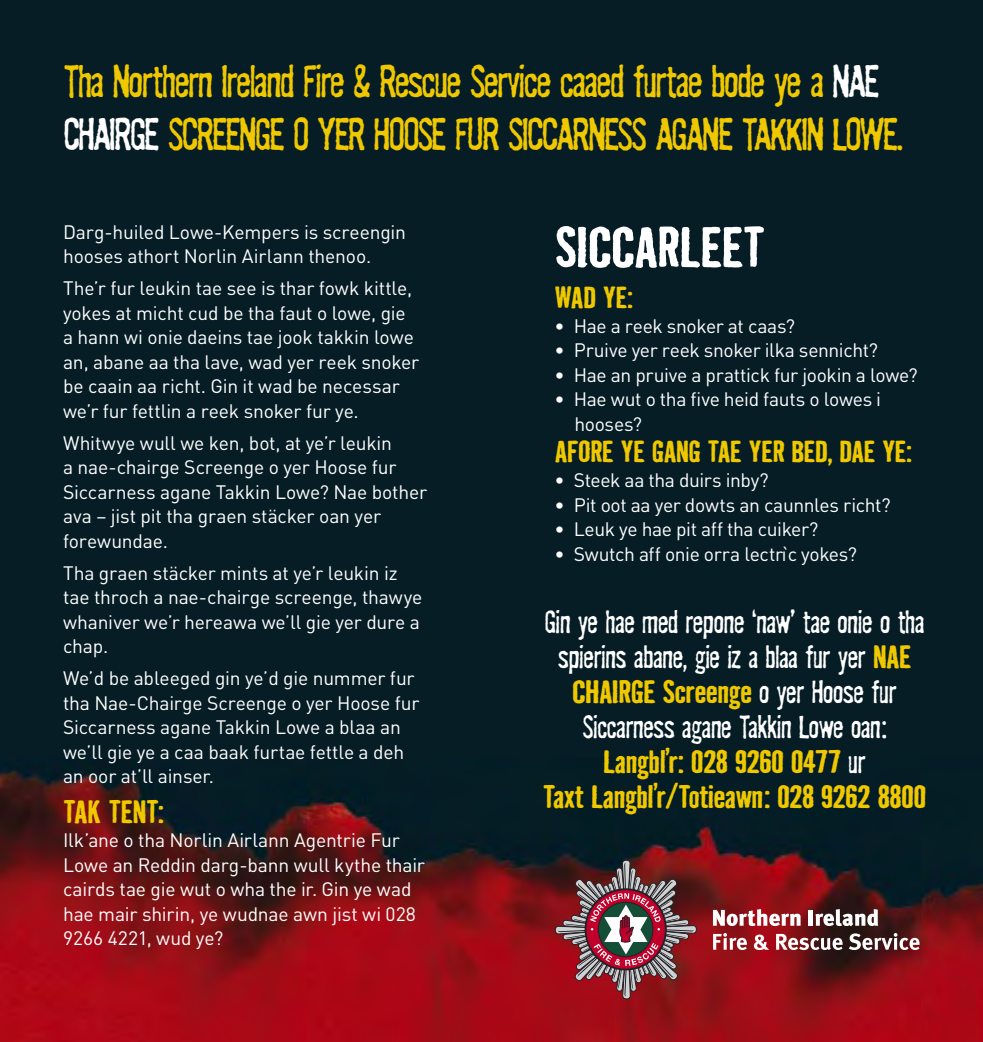
<style>
.page{position:relative;width:983px;height:1042px;background:#fff}
.page>*{position:absolute;margin:0;border:0;box-sizing:border-box;transform-origin:0 0}
.t1{font:700 52.5px "Badhouse";letter-spacing:-.025em;color:#fff}
.t2{font:300 42px/52.5px "Badhouse";letter-spacing:-.065em;color:#efc800}
.t3{font:300 29.75px/35px "Badhouse";letter-spacing:-.04em;color:#fff;text-align:center}
.t4{font:700 29.75px "Badhouse";letter-spacing:-.025em;color:#efc800}
.t5{font:700 28px "Badhouse";letter-spacing:-.03em;color:#efc800}
.t6{font:19.25px/24.5px "DIN";letter-spacing:-.01em;color:#fff}
.s1{color:#fff}
.s2{font-weight:700;color:#efc800}
</style>
<div class="page">
<div style="left:0;top:0;width:982px;height:1042px;background:#061d26"></div>
<img style="left:0;top:758px;width:982px;height:284px">
<svg style="left:712px;top:909px;width:88px;height:17px"></svg>
<hr style="left:808px;top:910px;width:4px;height:16px;background:#fff">
<svg style="left:815px;top:909px;width:62px;height:17px"></svg>
<svg style="left:712px;top:933px;width:34px;height:17px"></svg>
<svg style="left:753px;top:934px;width:16px;height:16px"></svg>
<svg style="left:775px;top:934px;width:67px;height:16px"></svg>
<svg style="left:848px;top:933px;width:71px;height:17px"></svg>
<svg style="left:554px;top:859px;width:143px;height:141px;background:#834248"></svg>
<h2 class="t2" style="left:63px;top:54px;width:842px">Tha Northern Ireland Fire &amp; Rescue Service caaed furtae bode ye a <span class="s1">NAE<br>CHAIRGE</span> SCREENGE O YER HOOSE FUR SICCARNESS AGANE TAKKIN LOWE.</h2>
<p class="t6" style="left:63px;top:219px;width:344px">Darg-huiled Lowe-Kempers is screengin hooses athort Norlin Airlann thenoo.</p>
<p class="t6" style="left:63px;top:276px;width:358px">The’r fur leukin tae see is thar fowk kittle, yokes at micht cud be tha faut o lowe, gie a hann wi onie daeins tae jook takkin lowe an, abane aa tha lave, wad yer reek snoker be caain aa richt. Gin it wad be necessar we’r fur fettlin a reek snoker fur ye.</p>
<p class="t6" style="left:63px;top:430px;width:365px">Whitwye wull we ken, bot, at ye’r leukin<br>a nae-chairge Screenge o yer Hoose fur Siccarness agane Takkin Lowe? Nae bother ava – jist pit tha graen stäcker oan yer forewundae.</p>
<p class="t6" style="left:63px;top:560px;width:361px">Tha graen stäcker mints at ye’r leukin iz tae throch a nae-chairge screenge, thawye whaniver we’r hereawa we’ll gie yer dure a chap.</p>
<p class="t6" style="left:63px;top:666px;width:358px">We’d be ableeged gin ye’d gie nummer fur tha Nae-Chairge Screenge o yer Hoose fur Siccarness agane Takkin Lowe a blaa an we’ll gie ye a caa baak furtae fettle a deh an oor at’ll ainser.</p>
<h3 class="t4" style="left:63px;top:790px;width:103px">TAK TENT:</h3>
<p class="t6" style="left:63px;top:827px;width:363px">Ilk’ane o tha Norlin Airlann Agentrie Fur Lowe an Reddin darg-bann wull kythe thair cairds tae gie wut o wha the ir. Gin ye wad hae mair shirin, ye wudnae awn jist wi 028<br>9266 4221, wud ye?</p>
<h1 class="t1" style="left:554px;top:210px;width:213px">SICCARLEET</h1>
<h3 class="t5" style="left:554px;top:278px;width:80px">WAD YE:</h3>
<p class="t6" style="left:554px;top:313px;width:242px">• Hae a reek snoker at caas?</p>
<p class="t6" style="left:554px;top:338px;width:325px">• Pruive yer reek snoker ilka sennicht?</p>
<p class="t6" style="left:554px;top:362px;width:365px">• Hae an pruive a prattick fur jookin a lowe?</p>
<p class="t6" style="left:574px;top:387px;width:308px;text-indent:-20px">• Hae wut o tha five heid fauts o lowes i hooses?</p>
<h3 class="t5" style="left:554px;top:432px;width:359px">AFORE YE GANG TAE YER BED, DAE YE:</h3>
<p class="t6" style="left:554px;top:467px;width:216px">• Steek aa tha duirs inby?</p>
<p class="t6" style="left:554px;top:492px;width:337px">• Pit oot aa yer dowts an caunnles richt?</p>
<p class="t6" style="left:554px;top:516px;width:265px">• Leuk ye hae pit aff tha cuiker?</p>
<p class="t6" style="left:554px;top:541px;width:304px">• Swutch aff onie orra lectrìc yokes?</p>
<h3 class="t3" style="left:542px;top:603px;width:385px">Gin ye hae med repone ‘naw’ tae onie o tha spierins abane, gie iz a blaa fur yer <span class="s2">NAE CHAIRGE Screenge</span> o yer Hoose fur Siccarness agane Takkin Lowe oan:<br><span class="s2">Langbl’r: 028 9260 0477</span> ur<br><span class="s2">Taxt Langbl’r/Totieawn: 028 9262 8800</span></h3>
</div>
